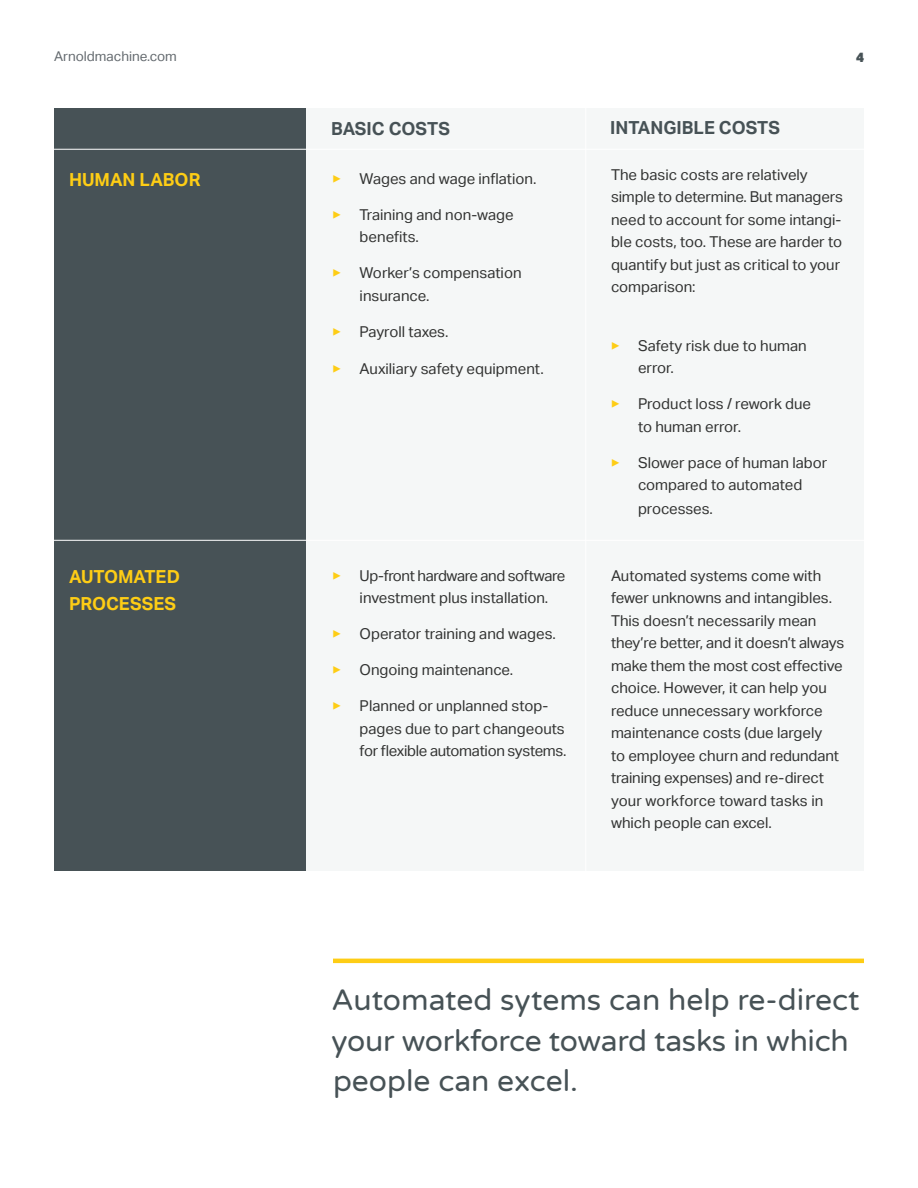
<style>
.page{position:relative;width:918px;height:1188px;background:#fff}
.page>*{position:absolute;margin:0;border:0;box-sizing:border-box;transform-origin:0 0}
.t1{font:30px/40.5px "Varela Round";letter-spacing:-.01em;color:#475256}
.t2{font:700 18px/27px "Aktiv Grotesk";color:#fecd15}
.t3{font:700 18px "Aktiv Grotesk";color:#475256}
.t4{font:15px/22.5px "Aktiv Grotesk";color:#323332}
.t5{font:13.5px "Aktiv Grotesk";color:#63696e}
.t6{font:900 13.5px "Aktiv Grotesk";color:#475256}
.s1{color:#fecd15}
</style>
<div class="page">
<div style="left:166px;top:108px;width:698px;height:762px;background:#f5f7f7"></div>
<div style="left:54px;top:108px;width:252px;height:762px;background:#475256"></div>
<hr style="left:48px;top:540px;width:817px;height:1px;background:#fff">
<hr style="left:48px;top:149px;width:817px;height:1px;background:#fff">
<hr style="left:585px;top:44px;width:1px;height:857px;background:#fff">
<hr style="left:333px;top:959px;width:531px;height:4px;background:#fecd15">
<p class="t5" style="left:54px;top:49px;width:124px">Arnoldmachine.com</p>
<p class="t6" style="left:856px;top:49px;width:9px">4</p>
<h4 class="t2" style="left:69px;top:166px;width:133px">HUMAN LABOR</h4>
<h4 class="t3" style="left:331px;top:118px;width:120px">BASIC COSTS</h4>
<h4 class="t3" style="left:610px;top:117px;width:171px">INTANGIBLE COSTS</h4>
<p class="t4" style="left:333px;top:168px;width:205px"><span class="s1">▶</span> Wages and wage inflation.</p>
<p class="t4" style="left:360px;top:204px;width:156px;text-indent:-27px"><span class="s1">▶</span> Training and non-wage benefits.</p>
<p class="t4" style="left:360px;top:262px;width:163px;text-indent:-27px"><span class="s1">▶</span> Worker’s compensation insurance.</p>
<p class="t4" style="left:333px;top:321px;width:117px"><span class="s1">▶</span> Payroll taxes.</p>
<p class="t4" style="left:333px;top:358px;width:213px"><span class="s1">▶</span> Auxiliary safety equipment.</p>
<p class="t4" style="left:611px;top:163px;width:233px">The basic costs are relatively simple to determine. But managers need to account for some intangi&shy;ble costs, too. These are harder to quantify but just as critical to your comparison:</p>
<p class="t4" style="left:638px;top:334px;width:170px;text-indent:-27px"><span class="s1">▶</span> Safety risk due to human error.</p>
<p class="t4" style="left:638px;top:393px;width:175px;text-indent:-27px"><span class="s1">▶</span> Product loss / rework due to human error.</p>
<p class="t4" style="left:611px;top:451px;width:218px;text-align:center"><span class="s1">▶</span> Slower pace of human labor compared to automated</p>
<p class="t4" style="left:638px;top:498px;width:76px">processes.</p>
<h4 class="t2" style="left:69px;top:563px;width:112px">AUTOMATED<br>PROCESSES</h4>
<p class="t4" style="left:611px;top:564px;width:235px">Automated systems come with fewer unknowns and intangibles.<br>This doesn’t necessarily mean they’re better, and it doesn’t always make them the most cost effective choice. However, it can help you reduce unnecessary workforce maintenance costs (due largely<br>to employee churn and redundant training expenses) and re-direct your workforce toward tasks in which people can excel.</p>
<p class="t4" style="left:360px;top:564px;width:207px;text-indent:-27px"><span class="s1">▶</span> Up-front hardware and software investment plus installation.</p>
<p class="t4" style="left:333px;top:623px;width:225px"><span class="s1">▶</span> Operator training and wages.</p>
<p class="t4" style="left:333px;top:659px;width:182px"><span class="s1">▶</span> Ongoing maintenance.</p>
<p class="t4" style="left:360px;top:695px;width:208px;text-indent:-27px"><span class="s1">▶</span> Planned or unplanned stop&shy;pages due to part changeouts for flexible automation systems.</p>
<p class="t1" style="left:331px;top:979px;width:530px">Automated sytems can help re-direct your workforce toward tasks in which people can excel.</p>
</div>
